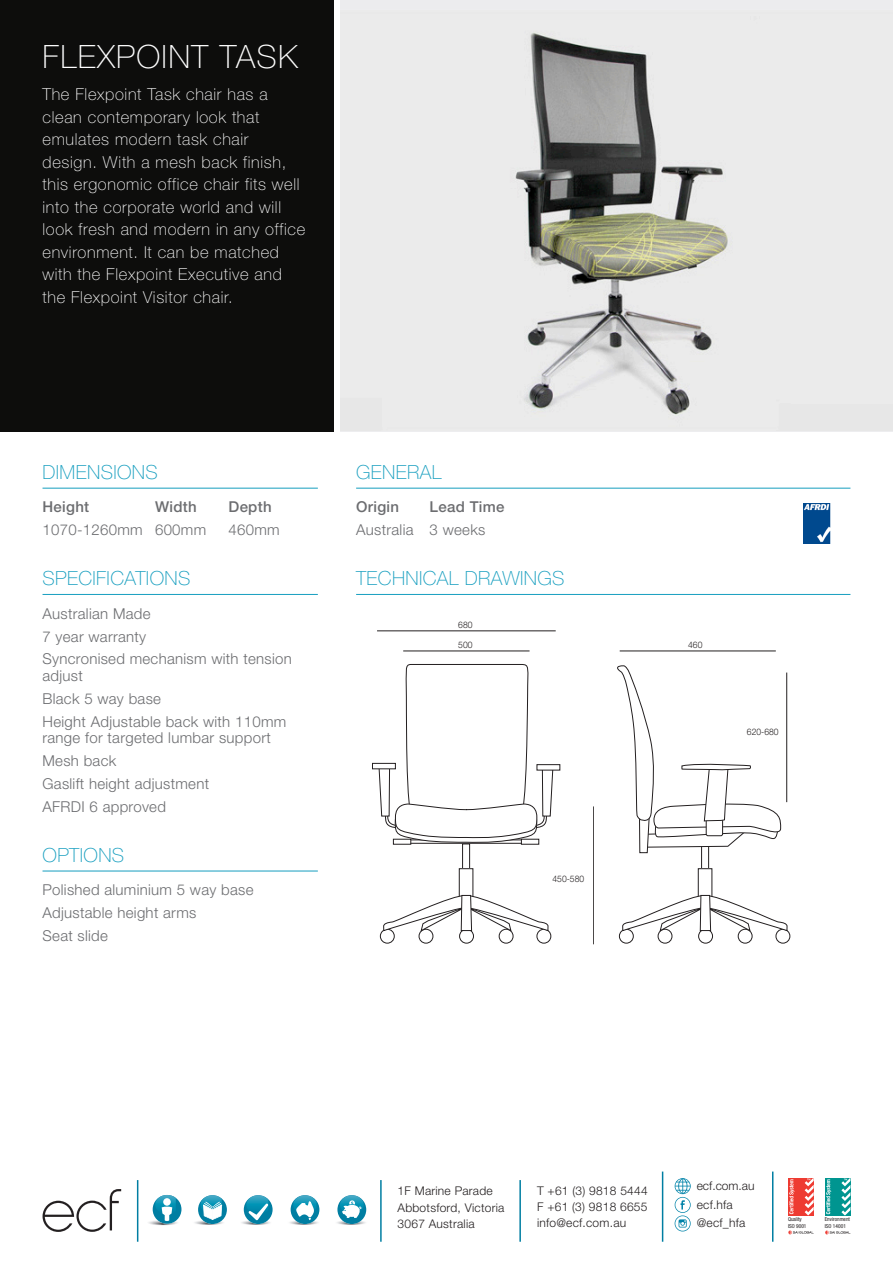
<style>
.page{position:relative;width:893px;height:1263px;background:#fff}
.page>*{position:absolute;margin:0;border:0;box-sizing:border-box;transform-origin:0 0}
.t1{font:100 32.1px "Helvetica Neue";letter-spacing:.04em;color:#fff}
.Blue_heading{font:100 19.5px "Helvetica Neue";letter-spacing:.02em;color:#169ebf}
.t2{font:100 16.5px/22.5px "Helvetica Neue";letter-spacing:.04em;color:#fff}
.body_text{font:300 15px/16.5px "Helvetica Neue";letter-spacing:.02em;color:#6c6d70}
.body_text-2{font:500 15px "Helvetica Neue";letter-spacing:.02em;color:#6c6d70}
.body_text_bold{font:500 15px "Helvetica Neue";letter-spacing:.02em;color:#6c6d70}
.t3{font:300 12px "Helvetica Neue";letter-spacing:.02em;color:#231f20}
.t4{font:300 9px "Helvetica Neue";color:#231f20;scale:.95 1}
.t5{font:condensed 5.4px/6.6px "Helvetica Neue";color:#231f20}
</style>
<div class="page">
<div style="left:0;top:0;width:334px;height:432px;background:#0d0d0c"></div>
<hr style="left:43px;top:488px;width:275px;height:1px;background:#169ebf">
<hr style="left:43px;top:594px;width:275px;height:1px;background:#169ebf">
<hr style="left:43px;top:871px;width:275px;height:1px;background:#169ebf">
<hr style="left:356px;top:488px;width:494px;height:1px;background:#169ebf">
<hr style="left:356px;top:594px;width:494px;height:1px;background:#169ebf">
<div style="left:340px;top:0;width:553px;height:432px;background:#ececee"></div>
<img style="left:515px;top:32px;width:218px;height:383px">
<div style="left:788px;top:1177px;width:26px;height:38px;background:#ee3b32"></div>
<svg style="left:789px;top:1179px;width:5px;height:35px"></svg>
<svg style="left:805px;top:1177px;width:9px;height:38px"></svg>
<svg style="left:788px;top:1230px;width:26px;height:4px"></svg>
<div style="left:825px;top:1177px;width:25px;height:38px;background:#009590"></div>
<svg style="left:826px;top:1179px;width:5px;height:35px"></svg>
<svg style="left:841px;top:1177px;width:9px;height:38px"></svg>
<svg style="left:825px;top:1230px;width:25px;height:4px"></svg>
<svg style="left:43px;top:1189px;width:78px;height:43px"></svg>
<svg style="left:675px;top:1178px;width:16px;height:53px"></svg>
<img style="left:138px;top:1219px;width:40px;height:6px">
<div style="left:153px;top:1195px;width:28px;height:29px;background:#007ea2;border-radius:50%"></div>
<img style="left:155px;top:1195px;width:21px;height:15px">
<div style="left:163px;top:1198px;width:8px;height:8px;background:#fff;border-radius:50%"></div>
<svg style="left:162px;top:1206px;width:10px;height:15px"></svg>
<img style="left:194px;top:1219px;width:30px;height:6px">
<svg style="left:198px;top:1195px;width:29px;height:29px"></svg>
<img style="left:201px;top:1195px;width:16px;height:19px">
<img style="left:241px;top:1219px;width:29px;height:6px">
<svg style="left:244px;top:1195px;width:29px;height:29px"></svg>
<img style="left:246px;top:1195px;width:22px;height:19px">
<img style="left:289px;top:1219px;width:29px;height:6px">
<div style="left:291px;top:1195px;width:28px;height:29px;background:#007ea2;border-radius:50%"></div>
<img style="left:293px;top:1195px;width:23px;height:14px">
<img style="left:337px;top:1219px;width:29px;height:6px">
<div style="left:337px;top:1195px;width:29px;height:29px;background:#007ea2;border-radius:50%"></div>
<img style="left:340px;top:1195px;width:24px;height:14px">
<svg style="left:248px;top:1203px;width:20px;height:17px"></svg>
<svg style="left:296px;top:1201px;width:18px;height:19px"></svg>
<svg style="left:342px;top:1196px;width:20px;height:22px"></svg>
<svg style="left:203px;top:1196px;width:19px;height:24px"></svg>
<hr style="left:519px;top:1180px;width:2px;height:62px;background:#007ea2">
<hr style="left:380px;top:1180px;width:2px;height:62px;background:#007ea2">
<hr style="left:137px;top:1180px;width:1px;height:62px;background:#007ea2">
<hr style="left:772px;top:1171px;width:1px;height:71px;background:#007ea2">
<hr style="left:662px;top:1171px;width:1px;height:71px;background:#007ea2">
<img style="left:803px;top:503px;width:28px;height:41px">
<hr style="left:403px;top:651px;width:127px;height:1px;background:#231f20">
<hr style="left:377px;top:631px;width:179px;height:1px;background:#231f20">
<hr style="left:620px;top:651px;width:156px;height:1px;background:#231f20">
<hr style="left:593px;top:806px;width:1px;height:138px;background:#231f20">
<hr style="left:786px;top:672px;width:1px;height:130px;background:#231f20">
<div style="left:536px;top:929px;width:15px;height:14px;border:1px solid #231f20;border-radius:50%"></div>
<div style="left:380px;top:929px;width:15px;height:14px;border:1px solid #231f20;border-radius:50%"></div>
<div style="left:419px;top:929px;width:14px;height:14px;border:1px solid #231f20;border-radius:50%"></div>
<div style="left:459px;top:929px;width:15px;height:14px;border:1px solid #231f20;border-radius:50%"></div>
<div style="left:462px;top:843px;width:8px;height:27px;border:1px solid #231f20"></div>
<div style="left:459px;top:868px;width:14px;height:31px;border:1px solid #231f20"></div>
<div style="left:499px;top:929px;width:14px;height:14px;border:1px solid #231f20;border-radius:50%"></div>
<svg style="left:383px;top:894px;width:166px;height:38px"></svg>
<div style="left:701px;top:843px;width:8px;height:27px;border:1px solid #231f20"></div>
<div style="left:698px;top:868px;width:14px;height:31px;border:1px solid #231f20"></div>
<div style="left:776px;top:929px;width:14px;height:14px;border:1px solid #231f20;border-radius:50%"></div>
<div style="left:619px;top:929px;width:15px;height:14px;border:1px solid #231f20;border-radius:50%"></div>
<div style="left:658px;top:929px;width:14px;height:14px;border:1px solid #231f20;border-radius:50%"></div>
<div style="left:698px;top:929px;width:15px;height:14px;border:1px solid #231f20;border-radius:50%"></div>
<div style="left:738px;top:929px;width:14px;height:14px;border:1px solid #231f20;border-radius:50%"></div>
<svg style="left:622px;top:894px;width:166px;height:38px"></svg>
<svg style="left:372px;top:664px;width:189px;height:181px"></svg>
<svg style="left:617px;top:665px;width:164px;height:188px"></svg>
<p class="t1" style="left:43px;top:38px;width:257px">FLEXPOINT TASK</p>
<p class="t2" style="left:43px;top:83px;width:264px">The Flexpoint Task chair has a clean contemporary look that emulates modern task chair design. With a mesh back finish, this ergonomic office chair fits well into the corporate world and will look fresh and modern in any office environment. It can be matched with the Flexpoint Executive and the Flexpoint Visitor chair.</p>
<p class="Blue_heading" style="left:43px;top:461px;width:117px">DIMENSIONS</p>
<p class="body_text-2" style="left:43px;top:498px;width:48px">Height</p>
<p class="body_text-2" style="left:155px;top:498px;width:43px">Width</p>
<p class="body_text-2" style="left:229px;top:498px;width:45px">Depth</p>
<p class="body_text" style="left:43px;top:521px;width:165px">1070-1260mm 600mm</p>
<p class="body_text" style="left:229px;top:521px;width:53px">460mm</p>
<p class="Blue_heading" style="left:43px;top:567px;width:149px">SPECIFICATIONS</p>
<p class="body_text" style="left:43px;top:605px;width:110px">Australian Made</p>
<p class="body_text" style="left:43px;top:628px;width:105px">7 year warranty</p>
<p class="body_text" style="left:43px;top:650px;width:251px">Syncronised mechanism with tension adjust</p>
<p class="body_text" style="left:43px;top:690px;width:120px">Black 5 way base</p>
<p class="body_text" style="left:43px;top:713px;width:245px">Height Adjustable back with 110mm range for targeted lumbar support</p>
<p class="body_text" style="left:43px;top:752px;width:75px">Mesh back</p>
<p class="body_text" style="left:43px;top:775px;width:168px">Gaslift height adjustment</p>
<p class="body_text" style="left:43px;top:798px;width:125px">AFRDI 6 approved</p>
<p class="Blue_heading" style="left:43px;top:844px;width:83px">OPTIONS</p>
<p class="body_text" style="left:43px;top:881px;width:212px">Polished aluminium 5 way base</p>
<p class="body_text" style="left:43px;top:904px;width:155px">Adjustable height arms</p>
<p class="body_text" style="left:43px;top:927px;width:67px">Seat slide</p>
<p class="Blue_heading" style="left:356px;top:461px;width:87px">GENERAL</p>
<p class="body_text_bold" style="left:356px;top:498px;width:44px">Origin</p>
<p class="body_text_bold" style="left:430px;top:498px;width:76px">Lead Time</p>
<p class="body_text" style="left:356px;top:521px;width:131px">Australia 3 weeks</p>
<p class="Blue_heading" style="left:356px;top:567px;width:210px">TECHNICAL DRAWINGS</p>
<p class="t4" style="left:458px;top:619px;width:17px">680</p>
<p class="t4" style="left:458px;top:639px;width:17px">500</p>
<p class="t4" style="left:552px;top:873px;width:35px">450-580</p>
<p class="t4" style="left:688px;top:639px;width:17px">460</p>
<p class="t4" style="left:747px;top:726px;width:35px">620-680</p>
<p class="t3" style="left:398px;top:1184px;width:97px">1F Marine Parade</p>
<p class="t3" style="left:398px;top:1200px;width:108px">Abbotsford, Victoria</p>
<p class="t3" style="left:398px;top:1216px;width:79px">3067 Australia</p>
<p class="t3" style="left:537px;top:1183px;width:112px">T +61 (3) 9818 5444</p>
<p class="t3" style="left:537px;top:1200px;width:112px">F +61 (3) 9818 6655</p>
<p class="t3" style="left:537px;top:1216px;width:91px">info@ecf.com.au</p>
<p class="t3" style="left:697px;top:1178px;width:59px">ecf.com.au</p>
<p class="t3" style="left:697px;top:1197px;width:38px">ecf.hfa</p>
<p class="t3" style="left:697px;top:1216px;width:50px">@ecf_hfa</p>
<p class="t5" style="left:788px;top:1216px;width:20px">Quality<br>ISO 9001</p>
<p class="t5" style="left:825px;top:1216px;width:27px">Environment<br>ISO 14001</p>
</div>
